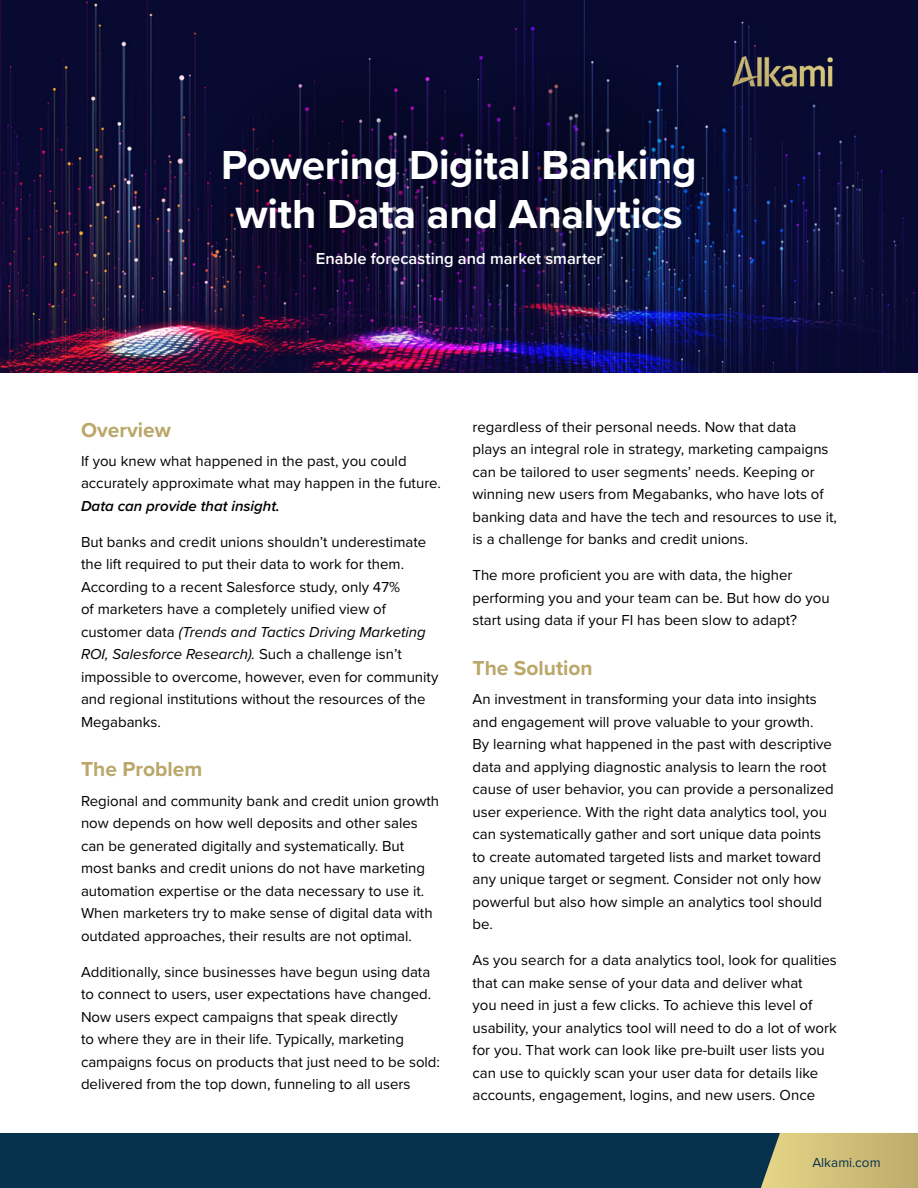
<style>
.page{position:relative;width:918px;height:1188px;background:#fff}
.page>*{position:absolute;margin:0;border:0;box-sizing:border-box;transform-origin:0 0}
.t1{font:700 42px/48.8px "Proxima Nova";letter-spacing:-.01em;color:#fff;text-align:center}
.t2{font:700 21px "Proxima Nova";color:#baa769}
.t3{font:600 16.5px "Proxima Nova";color:#fff}
.t4{font:15px/22.5px "Proxima Nova";color:#000}
.t5{font:italic 600 15px "Proxima Nova";color:#000}
.t6{font:13.5px "Proxima Nova";color:#06324d}
.s1{font-style:italic}
</style>
<div class="page">
<div style="left:0;top:1133px;width:918px;height:55px;background:#06324d"></div>
<svg style="left:760px;top:1133px;width:158px;height:55px;background:#c2b575"></svg>
<img style="left:0;top:0;width:918px;height:372px">
<img style="left:411px;top:53px;width:318px;height:318px;border-radius:50%">
<svg style="left:200px;top:53px;width:318px;height:318px;background:#150b33"></svg>
<img style="left:729px;top:54px;width:108px;height:34px">
<h1 class="t1" style="left:221px;top:140px;width:477px">Powering Digital Banking with Data and Analytics</h1>
<p class="t3" style="left:316px;top:247px;width:288px">Enable forecasting and market smarter</p>
<h2 class="t2" style="left:81px;top:414px;width:91px">Overview</h2>
<p class="t4" style="left:81px;top:449px;width:362px">If you knew what happened in the past, you could accurately approximate what may happen in the future.</p>
<p class="t5" style="left:81px;top:495px;width:200px">Data can provide that insight.</p>
<p class="t4" style="left:81px;top:530px;width:359px">But banks and credit unions shouldn’t underestimate the lift required to put their data to work for them.<br>According to a recent Salesforce study, only 47%<br>of marketers have a completely unified view of customer data <span class="s1">(Trends and Tactics Driving Marketing ROI, Salesforce Research).</span> Such a challenge isn’t impossible to overcome, however, even for community and regional institutions without the resources of the Megabanks.</p>
<h2 class="t2" style="left:81px;top:754px;width:123px">The Problem</h2>
<p class="t4" style="left:81px;top:789px;width:360px">Regional and community bank and credit union growth now depends on how well deposits and other sales can be generated digitally and systematically. But most banks and credit unions do not have marketing automation expertise or the data necessary to use it.<br>When marketers try to make sense of digital data with outdated approaches, their results are not optimal.</p>
<p class="t4" style="left:81px;top:960px;width:361px">Additionally, since businesses have begun using data to connect to users, user expectations have changed.<br>Now users expect campaigns that speak directly<br>to where they are in their life. Typically, marketing campaigns focus on products that just need to be sold: delivered from the top down, funneling to all users</p>
<p class="t4" style="left:472px;top:415px;width:366px">regardless of their personal needs. Now that data<br>plays an integral role in strategy, marketing campaigns can be tailored to user segments’ needs. Keeping or winning new users from Megabanks, who have lots of banking data and have the tech and resources to use it, is a challenge for banks and credit unions.</p>
<p class="t4" style="left:472px;top:564px;width:359px">The more proficient you are with data, the higher performing you and your team can be. But how do you start using data if your FI has been slow to adapt?</p>
<h2 class="t2" style="left:472px;top:652px;width:122px">The Solution</h2>
<p class="t4" style="left:472px;top:687px;width:363px">An investment in transforming your data into insights and engagement will prove valuable to your growth.<br>By learning what happened in the past with descriptive data and applying diagnostic analysis to learn the root cause of user behavior, you can provide a personalized user experience. With the right data analytics tool, you can systematically gather and sort unique data points to create automated targeted lists and market toward any unique target or segment. Consider not only how powerful but also how simple an analytics tool should be.</p>
<p class="t4" style="left:472px;top:948px;width:366px">As you search for a data analytics tool, look for qualities that can make sense of your data and deliver what<br>you need in just a few clicks. To achieve this level of usability, your analytics tool will need to do a lot of work for you. That work can look like pre-built user lists you can use to quickly scan your user data for details like accounts, engagement, logins, and new users. Once</p>
<p class="t6" style="left:812px;top:1153px;width:70px">Alkami.com</p>
</div>
